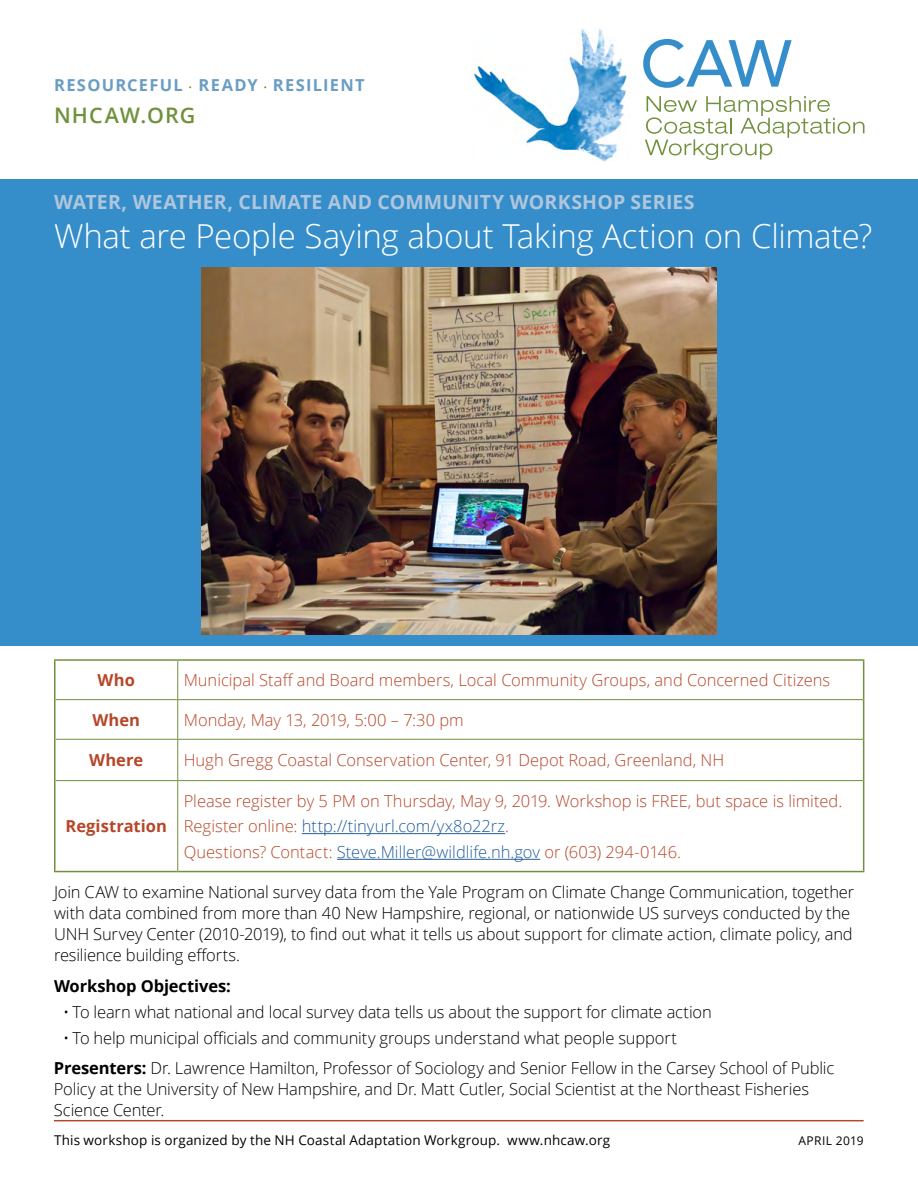
<style>
.page{position:relative;width:918px;height:1188px;background:#fff}
.page>*{position:absolute;margin:0;border:0;box-sizing:border-box;transform-origin:0 0}
.t1{font:300 33px "Open Sans";letter-spacing:-.01em;color:#fff}
.t2{font:600 21.45px "Open Sans";letter-spacing:.055em;color:#70913c}
.t3{font:700 19.5px "Open Sans";letter-spacing:.005em;color:#b0c6dd}
.t4{font:300 16.5px/21px "Open Sans";letter-spacing:-.01em;color:#000}
.t5{font:300 16.5px/25.7px "Open Sans";color:#b74628}
.t6{font:700 16.5px "Open Sans";letter-spacing:.08em;color:#699dc4}
.t7{font:700 16.5px "Open Sans";color:#b74628}
.t8{font:700 16.5px "Open Sans";letter-spacing:-.01em;color:#000}
.t9{font:13.5px "Open Sans";letter-spacing:.01em;color:#000}
.t10{font:12px "Open Sans";letter-spacing:.03em;color:#000}
.s1{color:#215e9e}
.s2{font-weight:700}
</style>
<div class="page">
<hr style="left:54px;top:1120px;width:810px;height:1px;background:#b74628">
<img style="left:474px;top:28px;width:156px;height:133px">
<svg style="left:645px;top:96px;width:219px;height:64px"></svg>
<svg style="left:643px;top:39px;width:149px;height:49px"></svg>
<div style="left:0;top:179px;width:918px;height:467px;background:#358eca"></div>
<img style="left:201px;top:268px;width:516px;height:367px">
<hr style="left:177px;top:661px;width:1px;height:38px;background:#70913c">
<hr style="left:177px;top:700px;width:1px;height:39px;background:#70913c">
<hr style="left:177px;top:740px;width:1px;height:40px;background:#70913c">
<hr style="left:177px;top:781px;width:1px;height:90px;background:#70913c">
<hr style="left:56px;top:699px;width:122px;height:1px;background:#70913c">
<hr style="left:178px;top:699px;width:685px;height:1px;background:#70913c">
<hr style="left:56px;top:739px;width:122px;height:1px;background:#70913c">
<hr style="left:178px;top:739px;width:685px;height:1px;background:#70913c">
<hr style="left:56px;top:780px;width:122px;height:1px;background:#70913c">
<hr style="left:178px;top:780px;width:685px;height:1px;background:#70913c">
<hr style="left:54px;top:659px;width:124px;height:2px;background:#70913c">
<hr style="left:54px;top:661px;width:2px;height:39px;background:#70913c">
<hr style="left:178px;top:659px;width:686px;height:2px;background:#70913c">
<hr style="left:863px;top:661px;width:1px;height:39px;background:#70913c">
<hr style="left:54px;top:700px;width:2px;height:39px;background:#70913c">
<hr style="left:863px;top:700px;width:1px;height:39px;background:#70913c">
<hr style="left:54px;top:739px;width:2px;height:42px;background:#70913c">
<hr style="left:863px;top:739px;width:1px;height:42px;background:#70913c">
<hr style="left:54px;top:781px;width:2px;height:90px;background:#70913c">
<hr style="left:863px;top:781px;width:1px;height:90px;background:#70913c">
<hr style="left:54px;top:871px;width:124px;height:1px;background:#70913c">
<hr style="left:178px;top:871px;width:686px;height:1px;background:#70913c">
<hr style="left:302px;top:833px;width:203px;height:1px;background:#215e9e">
<hr style="left:337px;top:859px;width:203px;height:1px;background:#215e9e">
<p class="t6" style="left:54px;top:74px;width:312px">RESOURCEFUL READY RESILIENT</p>
<h2 class="t2" style="left:54px;top:101px;width:143px">NHCAW.ORG</h2>
<p class="t3" style="left:54px;top:188px;width:642px">WATER, WEATHER, CLIMATE AND COMMUNITY WORKSHOP SERIES</p>
<h1 class="t1" style="left:54px;top:214px;width:820px">What are People Saying about Taking Action on Climate?</h1>
<p class="t7" style="left:98px;top:669px;width:39px">Who</p>
<p class="t5" style="left:184px;top:667px;width:648px">Municipal Staff and Board members, Local Community Groups, and Concerned Citizens</p>
<p class="t7" style="left:92px;top:708px;width:49px">When</p>
<p class="t5" style="left:184px;top:707px;width:282px">Monday, May 13, 2019, 5:00 – 7:30 pm</p>
<p class="t7" style="left:89px;top:749px;width:56px">Where</p>
<p class="t5" style="left:184px;top:747px;width:542px">Hugh Gregg Coastal Conservation Center, 91 Depot Road, Greenland, NH</p>
<p class="t5" style="left:184px;top:787px;width:660px">Please register by 5 PM on Thursday, May 9, 2019. Workshop is FREE, but space is limited.<br>Register online: <span class="s1">http://tinyurl.com/yx8o22rz</span>.<br>Questions? Contact: <span class="s1">Steve.Miller@wildlife.nh.gov</span> or (603) 294-0146.</p>
<p class="t4" style="left:54px;top:881px;width:802px">Join CAW to examine National survey data from the Yale Program on Climate Change Communication, together with data combined from more than 40 New Hampshire, regional, or nationwide US surveys conducted by the UNH Survey Center (2010-2019), to find out what it tells us about support for climate action, climate policy, and resilience building efforts.</p>
<p class="t8" style="left:54px;top:975px;width:178px">Workshop Objectives:</p>
<p class="t4" style="left:63px;top:1001px;width:650px">• To learn what national and local survey data tells us about the support for climate action</p>
<p class="t4" style="left:54px;top:1022px;width:782px;line-height:30.2px;text-indent:9px">• To help municipal officials and community groups understand what people support<br><span class="s2">Presenters:</span> Dr. Lawrence Hamilton, Professor of Sociology and Senior Fellow in the Carsey School of Public</p>
<p class="t4" style="left:54px;top:1078px;width:757px">Policy at the University of New Hampshire, and Dr. Matt Cutler, Social Scientist at the Northeast Fisheries<br>Science Center.</p>
<p class="t7" style="left:66px;top:815px;width:103px">Registration</p>
<p class="t9" style="left:54px;top:1131px;width:558px">This workshop is organized by the NH Coastal Adaptation Workgroup. www.nhcaw.org</p>
<p class="t10" style="left:798px;top:1132px;width:67px">APRIL 2019</p>
</div>
